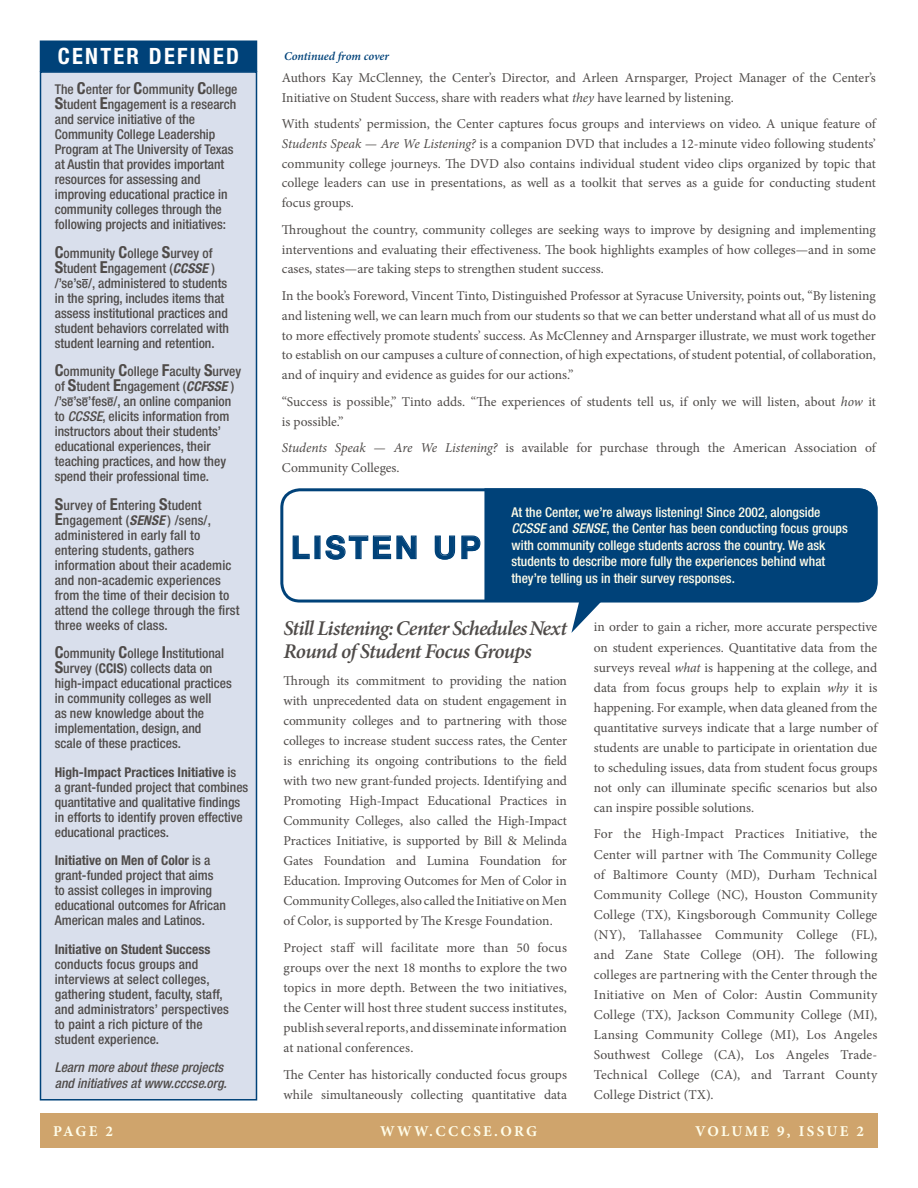
<style>
.page{position:relative;width:918px;height:1188px;background:#fff}
.page>*{position:absolute;margin:0;border:0;box-sizing:border-box;transform-origin:0 0}
.Paragraph_Header{font:700 31.5px "Helvetica Neue";letter-spacing:.1em;color:#004279}
.Paragraph_Header-2{font:700 condensed 22.5px "Helvetica Neue LT Std";letter-spacing:.1em;color:#fff}
.Paragraph_Body_Text{font:italic 600 21px/22.5px "Minion Pro";letter-spacing:-.035em;color:#4f4b49}
.t1{font:700 15px "Minion Pro";letter-spacing:.155em;color:#fffde9}
.Paragraph_Body_Text-2{font:13.5px/20.1px "Minion Pro";color:#4f4b49;text-align:justify}
.Paragraph_Body_Text-3{font:500 condensed 13.5px/15px "Helvetica Neue LT Std";color:#4f4b49}
.Paragraph_Body_Text-4{font:500 condensed 13.5px/16.5px "Helvetica Neue LT Std";color:#fffde9}
.Paragraph_Body_Text-5{font:italic 500 condensed 13.5px/16.2px "Helvetica Neue LT Std";color:#4f4b49}
.Paragraph_Body_Text-6{font:italic 600 12px "Minion Pro";letter-spacing:-.005em;color:#004279}
.s1{font-weight:700;font-size:16.5px}
.s2{font-weight:700;font-style:italic}
.s3{font-style:italic}
.s4{font-weight:700}
</style>
<div class="page">
<div style="left:40px;top:1113px;width:838px;height:35px;background:#cfa46c"></div>
<div style="left:40px;top:72px;width:216px;height:1028px;background:#d9dfec"></div>
<div style="left:40px;top:71px;width:217px;height:1030px;border:2px solid #004279"></div>
<div style="left:40px;top:41px;width:216px;height:30px;background:#004279"></div>
<div style="left:40px;top:40px;width:217px;height:32px;border:2px solid #004279"></div>
<div style="left:280px;top:488px;width:598px;height:115px;border:3px solid #004279;border-radius:18px"></div>
<svg style="left:571px;top:601px;width:30px;height:32px"></svg>
<div style="left:484px;top:488px;width:394px;height:113px;background:#004279"></div>
<svg style="left:292px;top:535px;width:18px;height:25px"></svg>
<svg style="left:325px;top:535px;width:92px;height:25px"></svg>
<svg style="left:434px;top:535px;width:47px;height:25px"></svg>
<p class="Paragraph_Header-2" style="left:58px;top:43px;width:183px">CENTER DEFINED</p>
<p class="Paragraph_Body_Text-3" style="left:55px;top:82px;width:184px">The <span class="s1">C</span>enter for <span class="s1">C</span>ommunity <span class="s1">C</span>ollege<br><span class="s1">S</span>tudent <span class="s1">E</span>ngagement is a research and service initiative of the<br>Community College Leadership<br>Program at The University of Texas at Austin that provides important resources for assessing and improving educational practice in community colleges through the following projects and initiatives:</p>
<p class="Paragraph_Body_Text-3" style="left:55px;top:245px;width:176px"><span class="s1">C</span>ommunity <span class="s1">C</span>ollege <span class="s1">S</span>urvey of <span class="s1">S</span>tudent <span class="s1">E</span>ngagement (<span class="s2">CCSSE</span> ) /’se’se/, administered to students in the spring, includes items that assess institutional practices and student behaviors correlated with student learning and retention.</p>
<p class="Paragraph_Body_Text-3" style="left:55px;top:364px;width:188px"><span class="s1">C</span>ommunity <span class="s1">C</span>ollege <span class="s1">F</span>aculty <span class="s1">S</span>urvey of <span class="s1">S</span>tudent <span class="s1">E</span>ngagement (<span class="s2">CCFSSE</span> ) /’se’se’fese/, an online companion to <span class="s3">CCSSE</span>, elicits information from instructors about their students’ educational experiences, their teaching practices, and how they spend their professional time.</p>
<p class="Paragraph_Body_Text-3" style="left:55px;top:497px;width:186px"><span class="s1">S</span>urvey of <span class="s1">E</span>ntering <span class="s1">S</span>tudent<br><span class="s1">E</span>ngagement (<span class="s2">SENSE</span> ) /sens/, administered in early fall to entering students, gathers information about their academic and non-academic experiences from the time of their decision to attend the college through the first three weeks of class.</p>
<p class="Paragraph_Body_Text-3" style="left:55px;top:646px;width:179px"><span class="s1">C</span>ommunity <span class="s1">C</span>ollege <span class="s1">I</span>nstitutional<br><span class="s1">S</span>urvey (<span class="s4">CCIS</span>) collects data on high-impact educational practices in community colleges as well<br>as new knowledge about the implementation, design, and scale of these practices.</p>
<p class="Paragraph_Body_Text-3" style="left:55px;top:764px;width:195px"><span class="s4">High-Impact Practices Initiative</span> is<br>a grant-funded project that combines quantitative and qualitative findings in efforts to identify proven effective educational practices.</p>
<p class="Paragraph_Body_Text-3" style="left:55px;top:853px;width:173px"><span class="s4">Initiative on Men of Color</span> is a grant-funded project that aims to assist colleges in improving educational outcomes for African<br>American males and Latinos.</p>
<p class="Paragraph_Body_Text-3" style="left:55px;top:941px;width:176px"><span class="s4">Initiative on Student Success </span>conducts focus groups and interviews at select colleges, gathering student, faculty, staff, and administrators’ perspectives to paint a rich picture of the student experience.</p>
<p class="Paragraph_Body_Text-5" style="left:55px;top:1060px;width:173px">Learn more about these projects and initiatives at www.cccse.org.</p>
<p class="Paragraph_Body_Text-6" style="left:284px;top:47px;width:107px">Continued from cover</p>
<p class="Paragraph_Body_Text-2" style="left:282px;top:68px;width:596px">Authors Kay McClenney, the Center’s Director, and Arleen Arnsparger, Project Manager of the Center’s<br>Initiative on Student Success, share with readers what <span class="s3">they</span> have learned by listening.</p>
<p class="Paragraph_Body_Text-2" style="left:282px;top:114px;width:596px">With students’ permission, the Center captures focus groups and interviews on video. A unique feature of <span class="s3">Students Speak — Are We Listening?</span> is a companion DVD that includes a 12-minute video following students’ community college journeys. The DVD also contains individual student video clips organized by topic that college leaders can use in presentations, as well as a toolkit that serves as a guide for conducting student focus groups.</p>
<p class="Paragraph_Body_Text-2" style="left:282px;top:220px;width:596px">Throughout the country, community colleges are seeking ways to improve by designing and implementing interventions and evaluating their effectiveness. The book highlights examples of how colleges—and in some cases, states—are taking steps to strengthen student success.</p>
<p class="Paragraph_Body_Text-2" style="left:282px;top:286px;width:596px">In the book’s Foreword, Vincent Tinto, Distinguished Professor at Syracuse University, points out, “By listening and listening well, we can learn much from our students so that we can better understand what all of us must do to more effectively promote students’ success. As McClenney and Arnsparger illustrate, we must work together to establish on our campuses a culture of connection, of high expectations, of student potential, of collaboration, and of inquiry and evidence as guides for our actions.”</p>
<p class="Paragraph_Body_Text-2" style="left:282px;top:392px;width:595px">“Success is possible,” Tinto adds. “The experiences of students tell us, if only we will listen, about <span class="s3">how</span> it is possible.”</p>
<p class="Paragraph_Body_Text-2" style="left:282px;top:438px;width:595px"><span class="s3">Students Speak — Are We Listening?</span> is available for purchase through the American Association of<br>Community Colleges.</p>
<p class="Paragraph_Header" style="left:291px;top:528px;width:191px">LISTEN UP</p>
<p class="Paragraph_Body_Text-4" style="left:511px;top:503px;width:338px">At the Center, we’re always listening! Since 2002, alongside <span class="s3">CCSSE</span> and <span class="s3">SENSE</span>, the Center has been conducting focus groups with community college students across the country. We ask students to describe more fully the experiences behind what they’re telling us in their survey responses.</p>
<p class="Paragraph_Body_Text" style="left:284px;top:617px;width:285px">Still Listening: Center Schedules Next<br>Round of Student Focus Groups</p>
<p class="Paragraph_Body_Text-2" style="left:284px;top:670px;width:285px">Through its commitment to providing the nation with unprecedented data on student engagement in community colleges and to partnering with those colleges to increase student success rates, the Center is enriching its ongoing contributions to the field with two new grant-funded projects. Identifying and Promoting High-Impact Educational Practices in Community Colleges, also called the High-Impact Practices Initiative, is supported by Bill &amp; Melinda Gates Foundation and Lumina Foundation for Education. Improving Outcomes for Men of Color in Community Colleges, also called the Initiative on Men of Color, is supported by The Kresge Foundation.</p>
<p class="Paragraph_Body_Text-2" style="left:284px;top:937px;width:285px">Project staff will facilitate more than 50 focus groups over the next 18 months to explore the two topics in more depth. Between the two initiatives, the Center will host three student success institutes, publish several reports, and disseminate information at national conferences.</p>
<p class="Paragraph_Body_Text-2" style="left:284px;top:1064px;width:285px">The Center has historically conducted focus groups while simultaneously collecting quantitative data</p>
<p class="Paragraph_Body_Text-2" style="left:594px;top:617px;width:285px">in order to gain a richer, more accurate perspective on student experiences. Quantitative data from the surveys reveal <span class="s3">what</span> is happening at the college, and data from focus groups help to explain <span class="s3">why</span> it is happening. For example, when data gleaned from the quantitative surveys indicate that a large number of students are unable to participate in orientation due to scheduling issues, data from student focus groups not only can illuminate specific scenarios but also can inspire possible solutions.</p>
<p class="Paragraph_Body_Text-2" style="left:594px;top:824px;width:285px">For the High-Impact Practices Initiative, the Center will partner with The Community College of Baltimore County (MD), Durham Technical Community College (NC), Houston Community College (TX), Kingsborough Community College (NY), Tallahassee Community College (FL), and Zane State College (OH). The following colleges are partnering with the Center through the Initiative on Men of Color: Austin Community College (TX), Jackson Community College (MI), Lansing Community College (MI), Los Angeles Southwest College (CA), Los Angeles Trade-Technical College (CA), and Tarrant County College District (TX).</p>
<p class="t1" style="left:53px;top:1121px;width:61px">PAGE 2</p>
<p class="t1" style="left:380px;top:1121px;width:159px">WWW.CCCSE.ORG</p>
<p class="t1" style="left:695px;top:1121px;width:170px">VOLUME 9, ISSUE 2</p>
</div>
